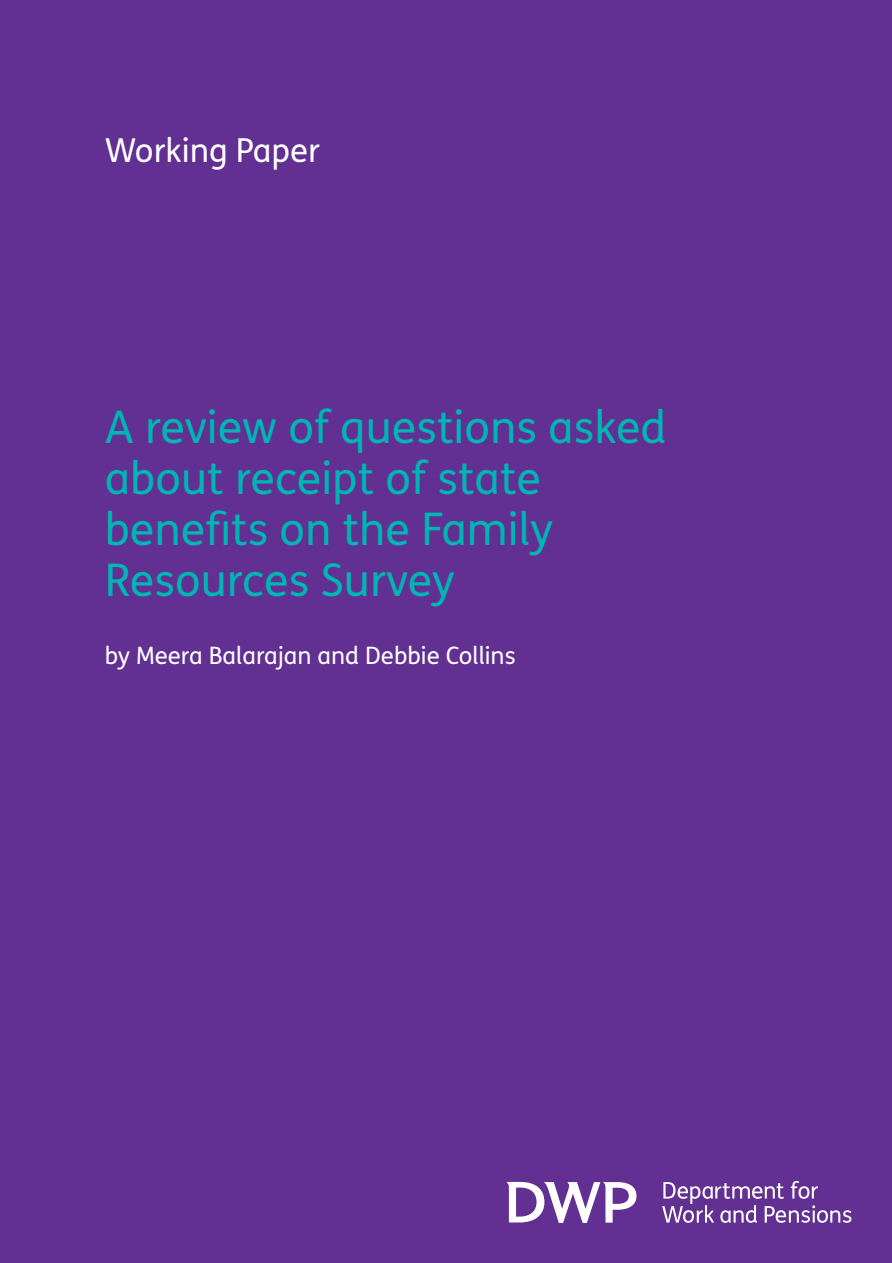
<style>
.page{position:relative;width:892px;height:1263px;background:#fff}
.page>*{position:absolute;margin:0;border:0;box-sizing:border-box;transform-origin:0 0}
.Main_title{font:45px/51px "FS Me";color:#00b5b4}
.t1{font:33px "FS Me";color:#fff}
.Authors{font:24px "FS Me";color:#fff}
</style>
<div class="page">
<div style="left:0;top:0;width:891px;height:1263px;background:#622f92"></div>
<hr style="left:0;top:0;width:1px;height:234px;background:#fff">
<svg style="left:506px;top:1181px;width:346px;height:42px"></svg>
<p class="t1" style="left:105px;top:127px;width:217px">Working Paper</p>
<p class="Main_title" style="left:105px;top:401px;width:563px">A review of questions asked about receipt of state benefits on the Family<br>Resources Survey</p>
<p class="Authors" style="left:105px;top:639px;width:412px">by Meera Balarajan and Debbie Collins</p>
</div>
